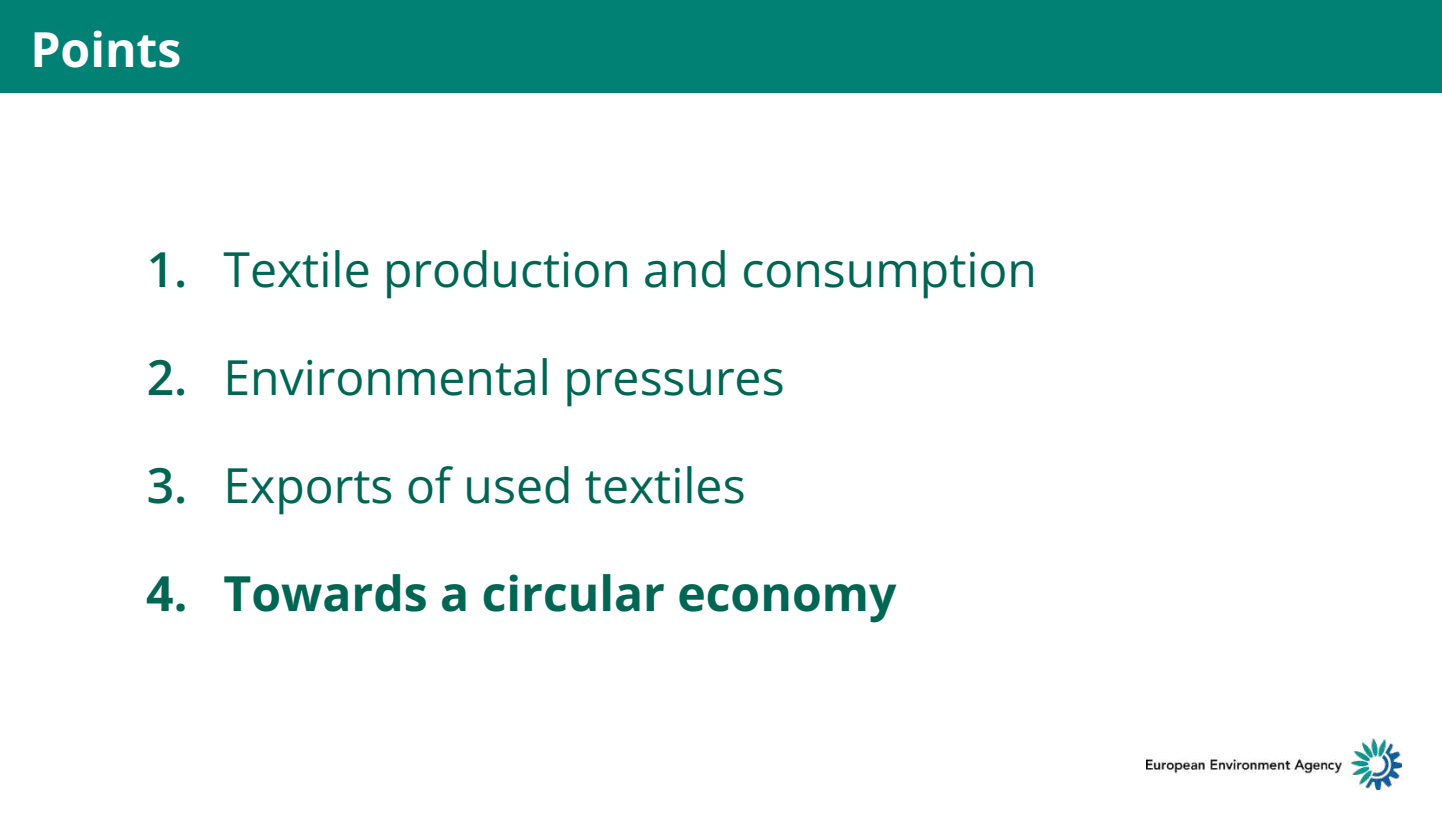
<style>
.page{position:relative;width:1442px;height:813px;background:#fff}
.page>*{position:absolute;margin:0;border:0;box-sizing:border-box;transform-origin:0 0}
.t1{font:48.15px "Open Sans";color:#006654}
.t2{font:700 48.15px "Open Sans";color:#006654}
.t3{font:700 48.15px "Open Sans";color:#fff}
.s1{font-weight:600}
</style>
<div class="page">
<div style="left:0;top:0;width:1441px;height:92px;background:#008173"></div>
<img style="left:1146px;top:738px;width:255px;height:51px">
<p class="t3" style="left:30px;top:16px;width:153px">Points</p>
<p class="t1" style="left:147px;top:236px;width:891px"><span class="s1">1.</span> Textile production and consumption</p>
<p class="t1" style="left:147px;top:344px;width:639px"><span class="s1">2.</span> Environmental pressures</p>
<p class="t1" style="left:147px;top:452px;width:600px"><span class="s1">3.</span> Exports of used textiles</p>
<p class="t2" style="left:146px;top:559px;width:751px">4. Towards a circular economy</p>
</div>
